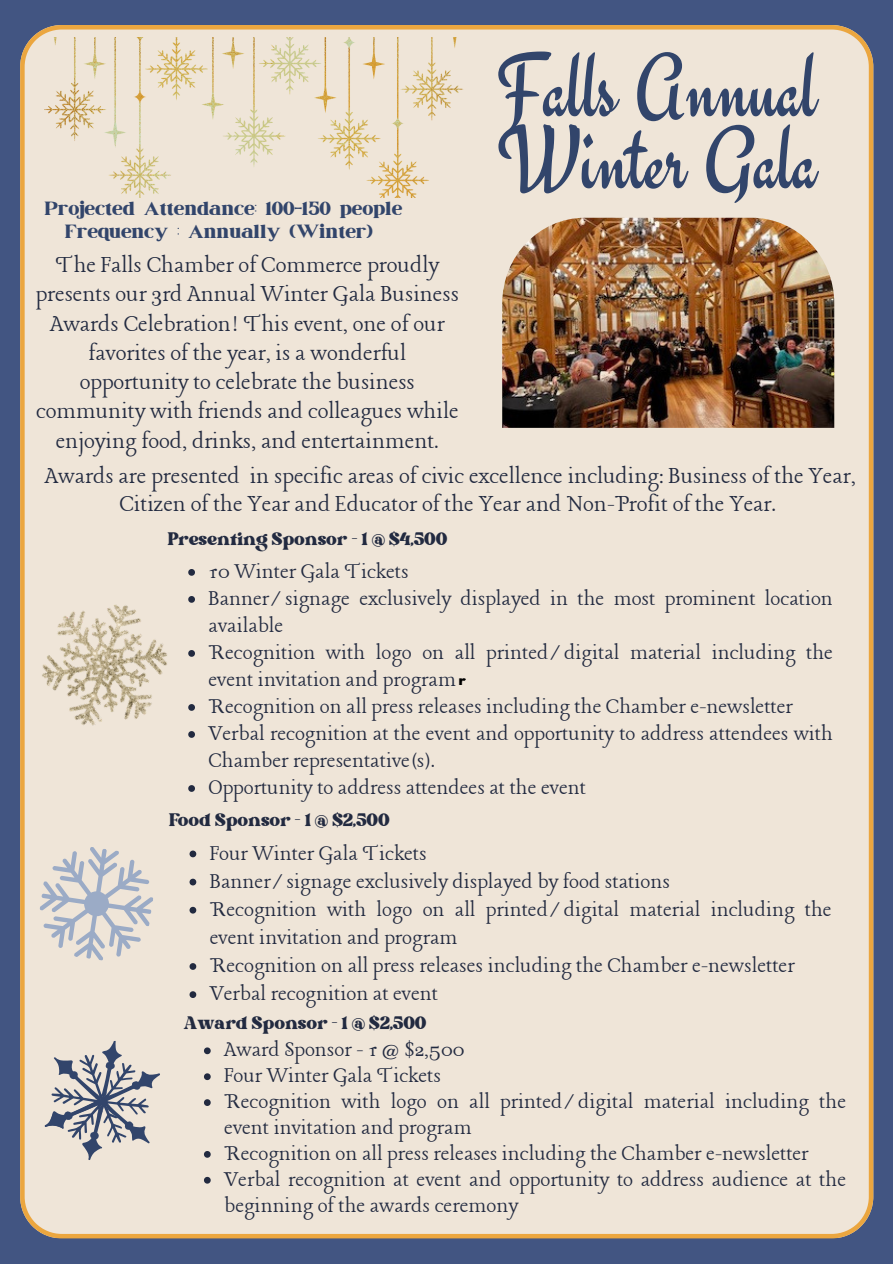
<style>
.page{position:relative;width:893px;height:1264px;background:#fff}
.page>*{position:absolute;margin:0;border:0;box-sizing:border-box;transform-origin:0 0}
.t1{font:91.05px "Engagement";color:#32456b}
.t2{font:25.95px/29.2px "Lancelot";color:#222a40;text-align:center}
.t3{font:25.05px "Bright";color:#222a40}
.t4{font:23.85px/27px "Lancelot";color:#222a40}
.t5{font:22.8px "March";color:#32456b}
.t6{font:900 11.55px "Bernoru";color:#000}
</style>
<div class="page">
<div style="left:0;top:0;width:892px;height:1263px;background:#425582"></div>
<div style="left:20px;top:25px;width:853px;height:1213px;background:#efe5d8"></div>
<img style="left:502px;top:218px;width:332px;height:210px">
<svg style="left:33px;top:840px;width:127px;height:126px;background:#d8d5d3"></svg>
<img style="left:20px;top:578px;width:171px;height:172px">
<svg style="left:35px;top:1039px;width:135px;height:122px;background:#c6c2c0"></svg>
<img style="left:45px;top:37px;width:421px;height:160px">
<svg style="left:188px;top:569px;width:7px;height:6px"></svg>
<svg style="left:188px;top:596px;width:7px;height:6px"></svg>
<svg style="left:188px;top:650px;width:7px;height:6px"></svg>
<svg style="left:188px;top:704px;width:7px;height:6px"></svg>
<svg style="left:188px;top:731px;width:7px;height:6px"></svg>
<svg style="left:188px;top:785px;width:7px;height:6px"></svg>
<svg style="left:204px;top:1047px;width:7px;height:7px"></svg>
<svg style="left:204px;top:1073px;width:7px;height:7px"></svg>
<svg style="left:204px;top:1099px;width:7px;height:6px"></svg>
<svg style="left:204px;top:1150px;width:7px;height:7px"></svg>
<svg style="left:204px;top:1176px;width:7px;height:7px"></svg>
<svg style="left:189px;top:850px;width:7px;height:7px"></svg>
<svg style="left:189px;top:878px;width:7px;height:7px"></svg>
<svg style="left:189px;top:906px;width:7px;height:7px"></svg>
<svg style="left:189px;top:963px;width:7px;height:6px"></svg>
<svg style="left:189px;top:991px;width:7px;height:7px"></svg>
<p class="t5" style="left:45px;top:197px;width:359px">Projected Attendance: 100-150 people</p>
<p class="t5" style="left:65px;top:221px;width:309px">Frequency : Annually (Winter)</p>
<p class="t2" style="left:36px;top:252px;width:424px">The Falls Chamber of Commerce proudly presents our 3rd Annual Winter Gala Business Awards Celebration! This event, one of our favorites of the year, is a wonderful opportunity to celebrate the business community with friends and colleagues while enjoying food, drinks, and entertainment.</p>
<p class="t1" style="left:497px;top:34px;width:322px">Falls Annual</p>
<p class="t1" style="left:497px;top:106px;width:322px">Winter Gala</p>
<p class="t2" style="left:45px;top:462px;width:812px;line-height:28.2px">Awards are presented in specific areas of civic excellence including: Business of the Year,<br>Citizen of the Year and Educator of the Year and Non-Profit of the Year.</p>
<p class="t3" style="left:168px;top:528px;width:281px">Presenting Sponsor - 1 @ $4,500</p>
<p class="t4" style="left:208px;top:559px;width:201px">10 Winter Gala Tickets</p>
<p class="t4" style="left:208px;top:586px;width:626px">Banner/signage exclusively displayed in the most prominent location available</p>
<p class="t4" style="left:208px;top:640px;width:626px">Recognition with logo on all printed/digital material including the event invitation and program</p>
<p class="t4" style="left:208px;top:694px;width:586px">Recognition on all press releases including the Chamber e-newsletter</p>
<p class="t4" style="left:208px;top:721px;width:626px">Verbal recognition at the event and opportunity to address attendees with<br>Chamber representative(s).</p>
<p class="t4" style="left:208px;top:775px;width:379px">Opportunity to address attendees at the event</p>
<p class="t6" style="left:458px;top:674px;width:9px">r</p>
<p class="t3" style="left:169px;top:809px;width:222px">Food Sponsor - 1 @ $2,500</p>
<p class="t4" style="left:210px;top:840px;width:218px">Four Winter Gala Tickets</p>
<p class="t4" style="left:210px;top:868px;width:461px">Banner/signage exclusively displayed by food stations</p>
<p class="t4" style="left:210px;top:896px;width:623px;line-height:28.2px">Recognition with logo on all printed/digital material including the event invitation and program</p>
<p class="t4" style="left:210px;top:953px;width:586px">Recognition on all press releases including the Chamber e-newsletter</p>
<p class="t4" style="left:210px;top:981px;width:230px">Verbal recognition at event</p>
<p class="t3" style="left:184px;top:1011px;width:244px">Award Sponsor - 1 @ $2,500</p>
<p class="t4" style="left:224px;top:1037px;width:242px">Award Sponsor - 1 @ $2,500</p>
<p class="t4" style="left:224px;top:1063px;width:218px">Four Winter Gala Tickets</p>
<p class="t4" style="left:224px;top:1089px;width:623px;line-height:25.8px">Recognition with logo on all printed/digital material including the event invitation and program</p>
<p class="t4" style="left:224px;top:1141px;width:586px">Recognition on all press releases including the Chamber e-newsletter</p>
<p class="t4" style="left:224px;top:1167px;width:623px;line-height:25.8px">Verbal recognition at event and opportunity to address audience at the beginning of the awards ceremony</p>
</div>
